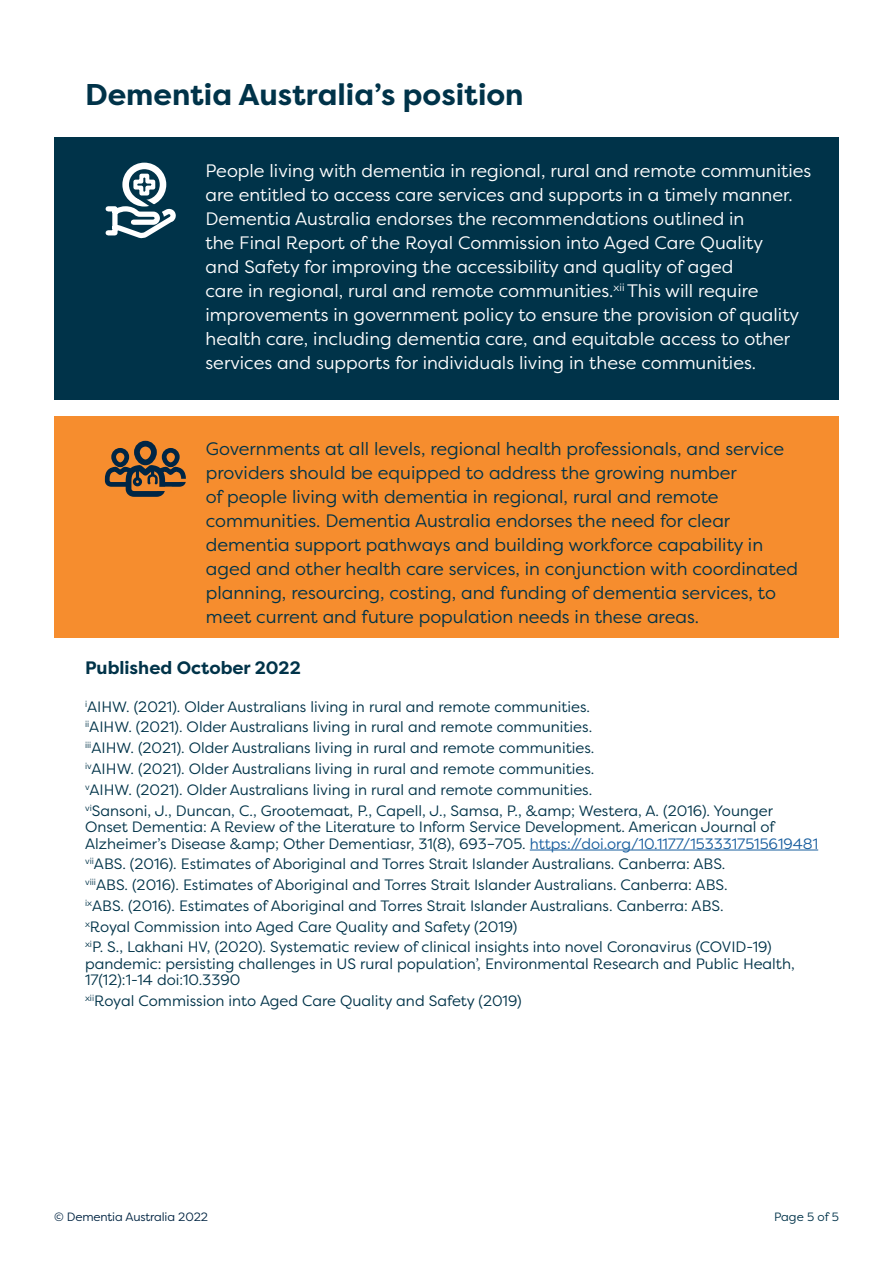
<style>
.page{position:relative;width:893px;height:1263px;background:#fff}
.page>*{position:absolute;margin:0;border:0;box-sizing:border-box;transform-origin:0 0}
.t1{font:700 30px "Filson Pro";color:#003349}
.BODY{font:18px/24px "Filson Pro";color:#fff}
.BODY-2{font:18px/24px "Filson Pro";color:#003349}
.t2{font:700 18px "Filson Pro";color:#003349}
.t3{font:15px/16.5px "Filson Pro";color:#003349}
.t4{font:12px "Filson Pro";letter-spacing:-.01em;color:#002442}
.t5{font:12px "Filson Pro";letter-spacing:-.005em;color:#00334a}
.s1{color:#175d9e}
</style>
<div class="page">
<div style="left:54px;top:137px;width:785px;height:263px;background:#003349"></div>
<div style="left:54px;top:417px;width:785px;height:221px;background:#f68d2e"></div>
<div style="left:134px;top:441px;width:23px;height:24px;border:6px solid #002645;border-radius:9px"></div>
<svg style="left:104px;top:446px;width:82px;height:51px"></svg>
<div style="left:122px;top:163px;width:44px;height:44px;border:7px solid #fff;border-radius:50%"></div>
<svg style="left:105px;top:172px;width:71px;height:67px"></svg>
<hr style="left:530px;top:850px;width:288px;height:1px;background:#175d9e">
<h2 class="t1" style="left:85px;top:76px;width:440px">Dementia Australia’s position</h2>
<p class="BODY" style="left:206px;top:158px;width:607px">People living with dementia in regional, rural and remote communities are entitled to access care services and supports in a timely manner.<br>Dementia Australia endorses the recommendations outlined in<br>the Final Report of the Royal Commission into Aged Care Quality<br>and Safety for improving the accessibility and quality of aged<br>care in regional, rural and remote communities.<sup>xii</sup> This will require improvements in government policy to ensure the provision of quality health care, including dementia care, and equitable access to other services and supports for individuals living in these communities.</p>
<p class="BODY-2" style="left:206px;top:436px;width:594px">Governments at all levels, regional health professionals, and service providers should be equipped to address the growing number<br>of people living with dementia in regional, rural and remote communities. Dementia Australia endorses the need for clear dementia support pathways and building workforce capability in aged and other health care services, in conjunction with coordinated planning, resourcing, costing, and funding of dementia services, to meet current and future population needs in these areas.</p>
<p class="t2" style="left:85px;top:657px;width:217px">Published October 2022</p>
<p class="t3" style="left:85px;top:698px;width:506px"><sup>i</sup>AIHW. (2021). Older Australians living in rural and remote communities.</p>
<p class="t3" style="left:85px;top:718px;width:509px"><sup>ii</sup>AIHW. (2021). Older Australians living in rural and remote communities.</p>
<p class="t3" style="left:85px;top:739px;width:511px"><sup>iii</sup>AIHW. (2021). Older Australians living in rural and remote communities.</p>
<p class="t3" style="left:85px;top:760px;width:511px"><sup>iv</sup>AIHW. (2021). Older Australians living in rural and remote communities.</p>
<p class="t3" style="left:85px;top:781px;width:509px"><sup>v</sup>AIHW. (2021). Older Australians living in rural and remote communities.</p>
<p class="t3" style="left:85px;top:801px;width:735px"><sup>vi</sup>Sansoni, J., Duncan, C., Grootemaat, P., Capell, J., Samsa, P., &amp;amp; Westera, A. (2016). Younger<br>Onset Dementia: A Review of the Literature to Inform Service Development. American Journal of<br>Alzheimer’s Disease &amp;amp; Other Dementiasr, 31(8), 693–705. <span class="s1">https://doi.org/10.1177/1533317515619481</span></p>
<p class="t3" style="left:85px;top:855px;width:642px"><sup>vii</sup>ABS. (2016). Estimates of Aboriginal and Torres Strait Islander Australians. Canberra: ABS.</p>
<p class="t3" style="left:85px;top:876px;width:644px"><sup>viii</sup>ABS. (2016). Estimates of Aboriginal and Torres Strait Islander Australians. Canberra: ABS.</p>
<p class="t3" style="left:85px;top:897px;width:640px"><sup>ix</sup>ABS. (2016). Estimates of Aboriginal and Torres Strait Islander Australians. Canberra: ABS.</p>
<p class="t3" style="left:85px;top:918px;width:434px"><sup>x</sup>Royal Commission into Aged Care Quality and Safety (2019)</p>
<p class="t3" style="left:85px;top:938px;width:711px"><sup>xi</sup>P. S., Lakhani HV, (2020). Systematic review of clinical insights into novel Coronavirus (COVID-19) pandemic: persisting challenges in US rural population’, Environmental Research and Public Health,<br>17(12):1-14 doi:10.3390</p>
<p class="t3" style="left:85px;top:992px;width:438px"><sup>xii</sup>Royal Commission into Aged Care Quality and Safety (2019)</p>
<p class="t4" style="left:54px;top:1209px;width:156px">© Dementia Australia 2022</p>
<p class="t5" style="left:774px;top:1209px;width:66px">Page 5 of 5</p>
</div>
